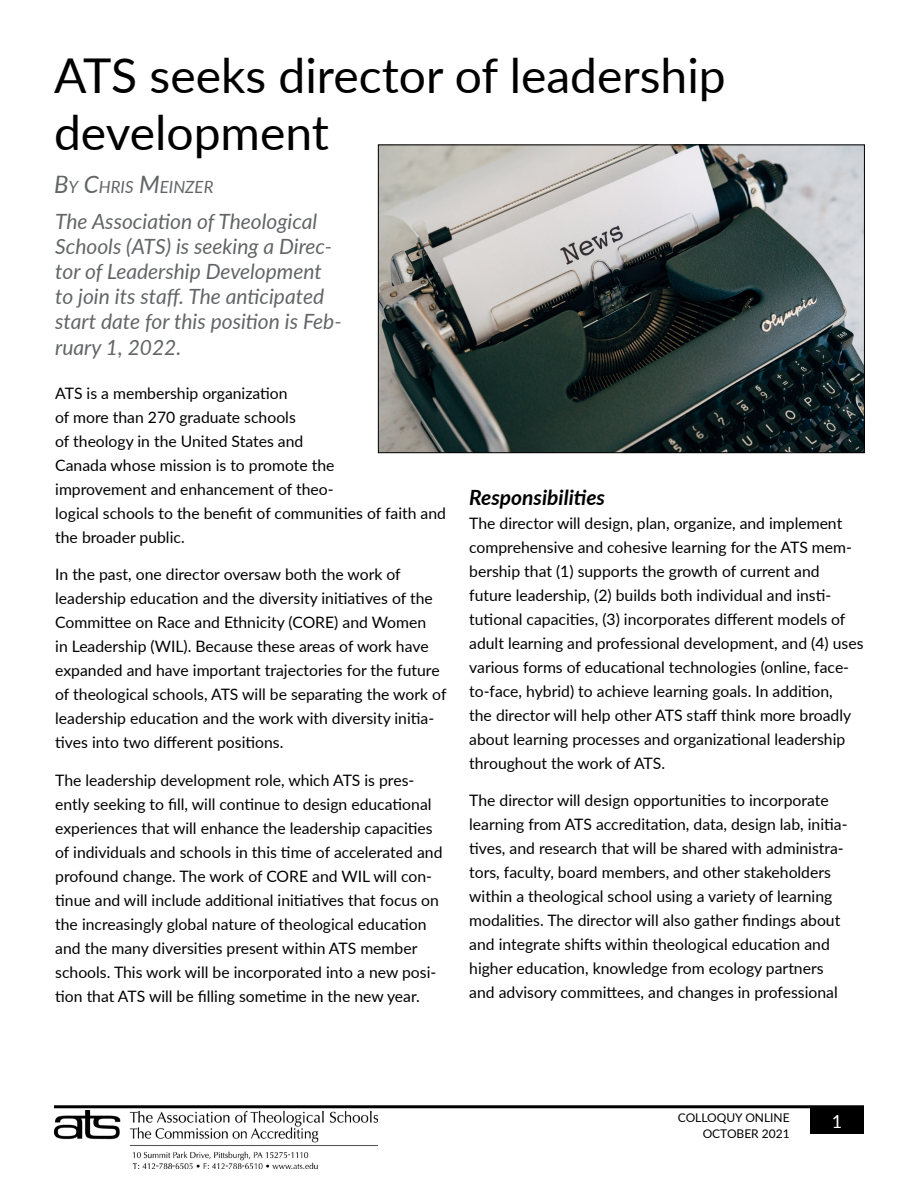
<style>
.page{position:relative;width:918px;height:1188px;background:#fff}
.page>*{position:absolute;margin:0;border:0;box-sizing:border-box;transform-origin:0 0}
.t1{font:48px/57.6px "Lato";color:#000}
.t2{font:italic 21px/25.2px "Lato";color:#636466}
.t3{font:italic 700 21px "Lato";color:#000}
.t4{font:18px "Lato";color:#fff}
.t5{font:italic 16.8px "Lato";color:#636466}
.t6{font:15.75px/24px "Lato";color:#000}
.t7{font:12px/16.5px "Lato";color:#000;text-align:right}
.s1{font-size:24px}
</style>
<div class="page">
<div style="left:810px;top:1107px;width:54px;height:27px;background:#000"></div>
<hr style="left:54px;top:1105px;width:810px;height:3px;background:#000">
<img style="left:54px;top:1110px;width:324px;height:59px">
<img style="left:380px;top:147px;width:483px;height:304px">
<div style="left:378px;top:145px;width:487px;height:308px;border:1px solid #000"></div>
<h1 class="t1" style="left:54px;top:44px;width:673px">ATS seeks director of leadership development</h1>
<p class="t5" style="left:54px;top:175px;width:161px"><span class="s1">B</span>Y <span class="s1">C</span>HRIS <span class="s1">M</span>EINZER</p>
<h2 class="t2" style="left:55px;top:207px;width:288px">The Association of Theological<br>Schools (ATS) is seeking a Direc&shy;tor of Leadership Development to join its staff. The anticipated start date for this position is Feb&shy;ruary 1, 2022.</h2>
<p class="t6" style="left:55px;top:380px;width:392px">ATS is a membership organization<br>of more than 270 graduate schools<br>of theology in the United States and<br>Canada whose mission is to promote the<br>improvement and enhancement of theo-<br>logical schools to the benefit of communities of faith and the broader public.</p>
<p class="t6" style="left:55px;top:562px;width:393px">In the past, one director oversaw both the work of leadership education and the diversity initiatives of the Committee on Race and Ethnicity (CORE) and Women<br>in Leadership (WIL). Because these areas of work have expanded and have important trajectories for the future of theological schools, ATS will be separating the work of leadership education and the work with diversity initia&shy;tives into two different positions.</p>
<p class="t6" style="left:55px;top:767px;width:389px">The leadership development role, which ATS is pres&shy;ently seeking to fill, will continue to design educational experiences that will enhance the leadership capacities of individuals and schools in this time of accelerated and profound change. The work of CORE and WIL will con&shy;tinue and will include additional initiatives that focus on the increasingly global nature of theological education and the many diversities present within ATS member schools. This work will be incorporated into a new posi&shy;tion that ATS will be filling sometime in the new year.</p>
<h2 class="t3" style="left:469px;top:482px;width:137px">Responsibilities</h2>
<p class="t6" style="left:469px;top:510px;width:396px">The director will design, plan, organize, and implement comprehensive and cohesive learning for the ATS mem&shy;bership that (1) supports the growth of current and future leadership, (2) builds both individual and insti&shy;tutional capacities, (3) incorporates different models of adult learning and professional development, and (4) uses various forms of educational technologies (online, face&shy;to-face, hybrid) to achieve learning goals. In addition,<br>the director will help other ATS staff think more broadly about learning processes and organizational leadership throughout the work of ATS.</p>
<p class="t6" style="left:469px;top:788px;width:380px">The director will design opportunities to incorporate learning from ATS accreditation, data, design lab, initia&shy;tives, and research that will be shared with administra&shy;tors, faculty, board members, and other stakeholders within a theological school using a variety of learning modalities. The director will also gather findings about and integrate shifts within theological education and higher education, knowledge from ecology partners and advisory committees, and changes in professional</p>
<p class="t7" style="left:678px;top:1108px;width:113px">COLLOQUY ONLINE<br>OCTOBER 2021</p>
<p class="t4" style="left:832px;top:1108px;width:12px">1</p>
</div>
